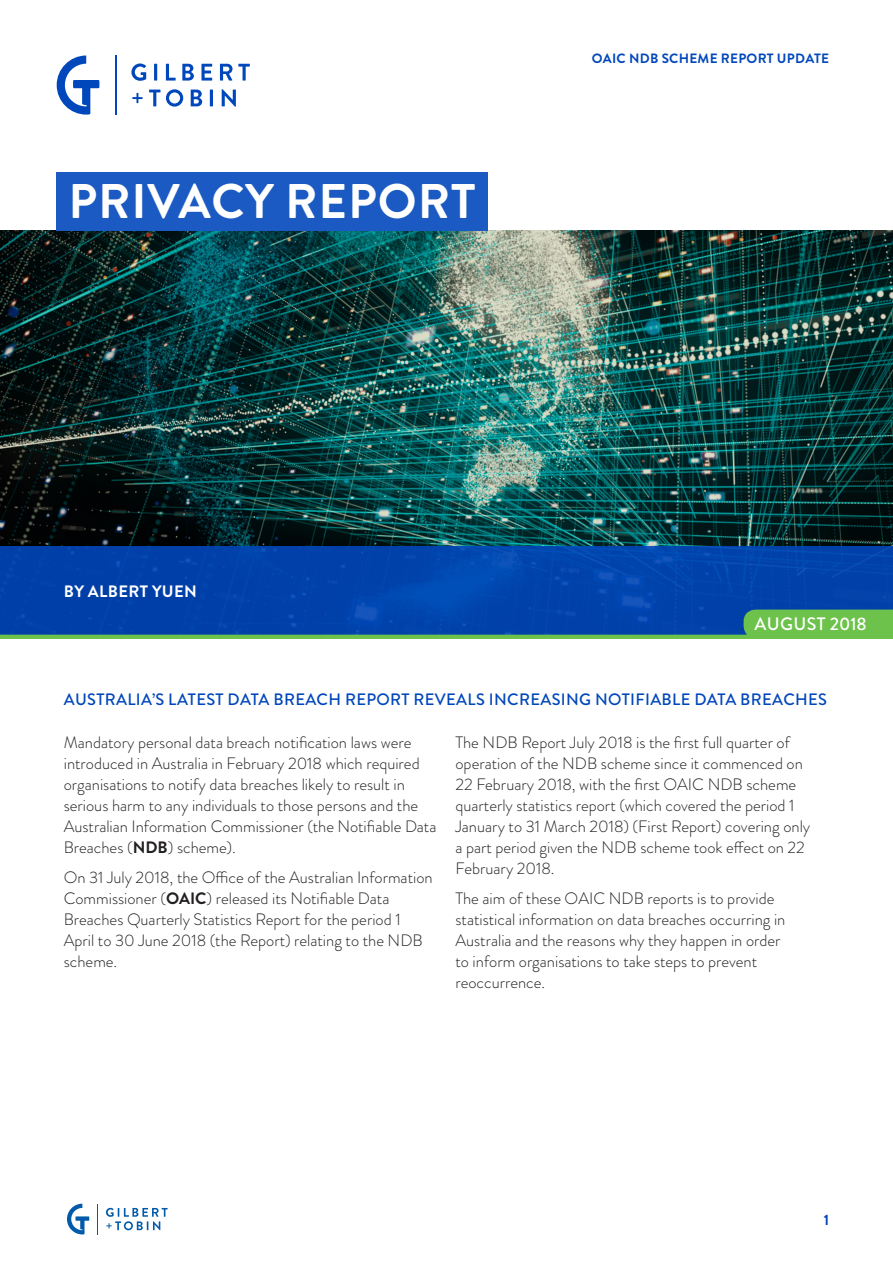
<style>
.page{position:relative;width:893px;height:1263px;background:#fff}
.page>*{position:absolute;margin:0;border:0;box-sizing:border-box;transform-origin:0 0}
.Shaded_Header__Blue{font:700 48.6px "Brandon Grotesque";letter-spacing:.02em;color:#fff}
.t1{font:500 18px "Brandon Grotesque";letter-spacing:.015em;color:#fff}
.t2{font:300 16.5px/21px "Brandon Grotesque";color:#231f20}
.t3{font:500 16.5px "Brandon Grotesque";letter-spacing:.02em;color:#0047bb}
.t4{font:700 16.5px "Brandon Grotesque";letter-spacing:.02em;color:#fff}
.t5{font:700 15px "Brandon Grotesque";color:#0047bb}
.t6{font:700 13.5px "Brandon Grotesque";letter-spacing:.02em;color:#0047bb}
.s1{font-weight:700}
</style>
<div class="page">
<svg style="left:106px;top:1208px;width:62px;height:22px"></svg>
<svg style="left:67px;top:1204px;width:22px;height:30px"></svg>
<hr style="left:97px;top:1204px;width:1px;height:30px;background:#015aaa">
<svg style="left:131px;top:63px;width:15px;height:18px"></svg>
<hr style="left:154px;top:64px;width:3px;height:17px;background:#0047bb">
<svg style="left:166px;top:64px;width:10px;height:17px"></svg>
<svg style="left:182px;top:64px;width:12px;height:17px"></svg>
<svg style="left:201px;top:64px;width:11px;height:17px"></svg>
<svg style="left:220px;top:64px;width:12px;height:17px"></svg>
<svg style="left:238px;top:64px;width:12px;height:17px"></svg>
<svg style="left:132px;top:93px;width:11px;height:10px"></svg>
<svg style="left:149px;top:90px;width:11px;height:16px"></svg>
<svg style="left:166px;top:89px;width:17px;height:18px"></svg>
<svg style="left:191px;top:90px;width:11px;height:16px"></svg>
<hr style="left:210px;top:90px;width:3px;height:16px;background:#0047bb">
<svg style="left:222px;top:89px;width:14px;height:18px"></svg>
<svg style="left:57px;top:56px;width:42px;height:59px"></svg>
<hr style="left:115px;top:56px;width:1px;height:59px;background:#0047bb">
<img style="left:0;top:230px;width:893px;height:316px">
<div style="left:0;top:546px;width:893px;height:89px;background:linear-gradient(to right,#0040a9,#0145ae)"></div>
<svg style="left:0;top:610px;width:893px;height:29px;background:#1f668e"></svg>
<div style="left:57px;top:172px;width:431px;height:59px;background:#1a5ac2"></div>
<p class="Shaded_Header__Blue" style="left:68px;top:167px;width:409px">PRIVACY REPORT</p>
<p class="t6" style="left:592px;top:49px;width:239px">OAIC NDB SCHEME REPORT UPDATE</p>
<p class="t4" style="left:64px;top:580px;width:135px">BY ALBERT YUEN</p>
<p class="t1" style="left:755px;top:611px;width:114px">AUGUST 2018</p>
<p class="t3" style="left:64px;top:688px;width:765px">AUSTRALIA’S LATEST DATA BREACH REPORT REVEALS INCREASING NOTIFIABLE DATA BREACHES</p>
<p class="t2" style="left:64px;top:732px;width:374px">Mandatory personal data breach notification laws were introduced in Australia in February 2018 which required organisations to notify data breaches likely to result in serious harm to any individuals to those persons and the Australian Information Commissioner (the Notifiable Data Breaches (<span class="s1">NDB</span>) scheme).</p>
<p class="t2" style="left:64px;top:867px;width:370px">On 31 July 2018, the Office of the Australian Information Commissioner (<span class="s1">OAIC</span>) released its Notifiable Data Breaches Quarterly Statistics Report for the period 1<br>April to 30 June 2018 (the Report) relating to the NDB scheme.</p>
<p class="t2" style="left:455px;top:732px;width:356px">The NDB Report July 2018 is the first full quarter of operation of the NDB scheme since it commenced on 22 February 2018, with the first OAIC NDB scheme quarterly statistics report (which covered the period 1<br>January to 31 March 2018) (First Report) covering only a part period given the NDB scheme took effect on 22<br>February 2018.</p>
<p class="t2" style="left:455px;top:888px;width:331px">The aim of these OAIC NDB reports is to provide statistical information on data breaches occurring in Australia and the reasons why they happen in order to inform organisations to take steps to prevent reoccurrence.</p>
<p class="t5" style="left:824px;top:1209px;width:7px">1</p>
</div>
